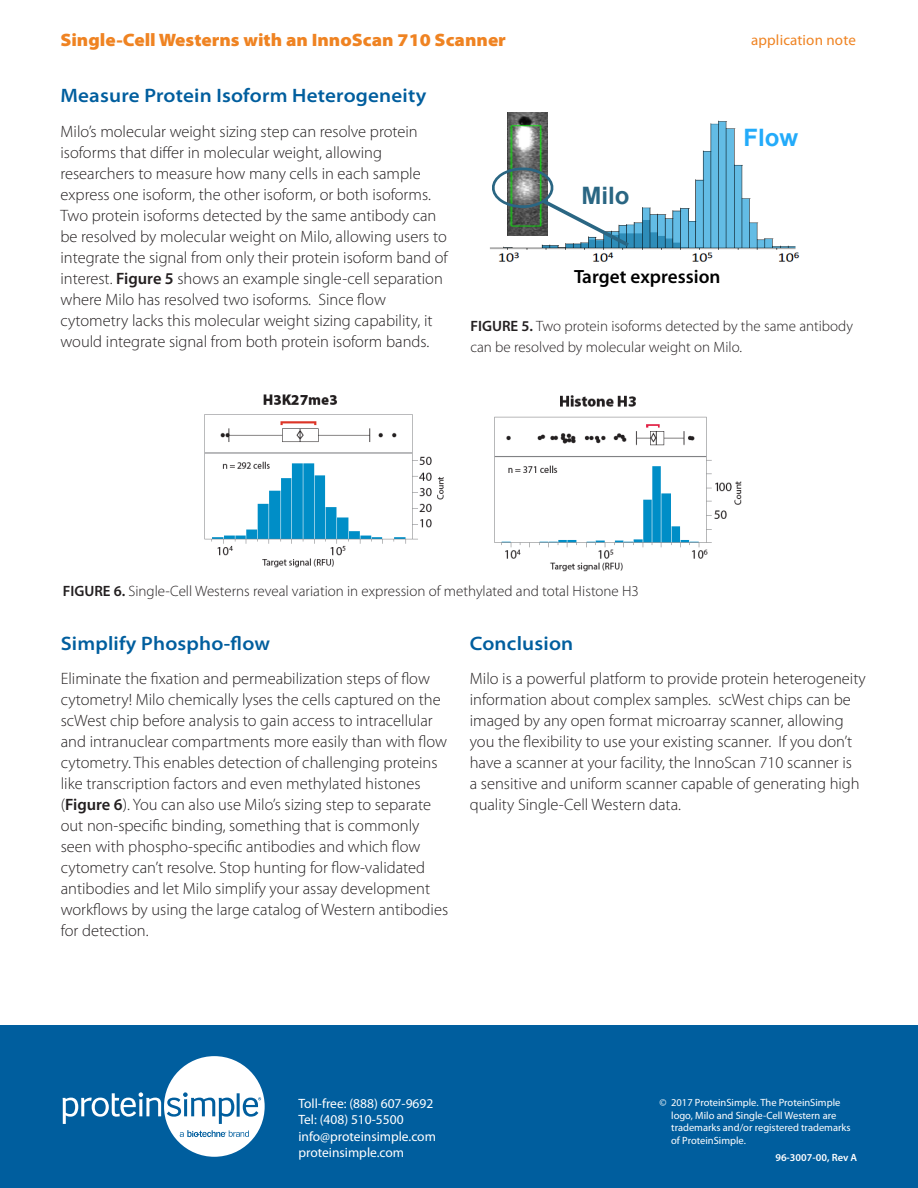
<style>
.page{position:relative;width:918px;height:1188px;background:#fff}
.page>*{position:absolute;margin:0;border:0;box-sizing:border-box;transform-origin:0 0}
.t1{font:700 24px "Arial";color:#23abfa}
.t2{font:700 24px "Arial";color:#2a6683}
.body{font:600 semi-expanded 19.5px "Myriad Pro";letter-spacing:.01em;color:#005e9e}
.t3{font:600 19.2px "Myriad Pro";color:#000}
.t4{font:900 semi-expanded 18px "Myriad Pro";color:#ef8322}
.body-2{font:300 16.5px/21px "Myriad Pro";color:#231f20}
.body-3{font:300 15px/21px "Myriad Pro";color:#231f20}
.t5{font:15px "Myriad Pro";letter-spacing:.01em;color:#ef8322}
.address{font:13.5px "Myriad Pro";color:#fff}
.t6{font:10.5px/12.6px "Myriad Pro";color:#fff}
.t7{font:600 10.5px "Myriad Pro";color:#fff}
.s1{font-weight:600}
</style>
<div class="page">
<div style="left:0;top:1025px;width:918px;height:163px;background:#005e9e"></div>
<svg style="left:63px;top:1056px;width:202px;height:101px"></svg>
<img style="left:490px;top:120px;width:310px;height:142px">
<svg style="left:490px;top:112px;width:180px;height:136px"></svg>
<img style="left:204px;top:394px;width:240px;height:174px">
<img style="left:494px;top:395px;width:248px;height:177px">
<p class="t4" style="left:60px;top:30px;width:447px">Single-Cell Westerns with an InnoScan 710 Scanner</p>
<p class="t5" style="left:751px;top:31px;width:106px">application note</p>
<p class="body" style="left:60px;top:85px;width:367px">Measure Protein Isoform Heterogeneity</p>
<p class="body-2" style="left:60px;top:121px;width:389px">Milo’s molecular weight sizing step can resolve protein isoforms that differ in molecular weight, allowing researchers to measure how many cells in each sample express one isoform, the other isoform, or both isoforms.<br>Two protein isoforms detected by the same antibody can be resolved by molecular weight on Milo, allowing users to integrate the signal from only their protein isoform band of interest. <span class="s1">Figure 5</span> shows an example single-cell separation where Milo has resolved two isoforms. Since flow cytometry lacks this molecular weight sizing capability, it would integrate signal from both protein isoform bands.</p>
<p class="t2" style="left:582px;top:179px;width:49px">Milo</p>
<p class="t1" style="left:744px;top:122px;width:56px">Flow</p>
<p class="t3" style="left:574px;top:264px;width:148px">Target expression</p>
<p class="body-3" style="left:470px;top:315px;width:384px"><span class="s1">FIGURE 5.</span> Two protein isoforms detected by the same antibody can be resolved by molecular weight on Milo.</p>
<p class="body-3" style="left:63px;top:581px;width:578px"><span class="s1">FIGURE 6.</span> Single-Cell Westerns reveal variation in expression of methylated and total Histone H3</p>
<p class="body" style="left:61px;top:633px;width:211px">Simplify Phospho-flow</p>
<p class="body-2" style="left:61px;top:668px;width:389px">Eliminate the fixation and permeabilization steps of flow cytometry! Milo chemically lyses the cells captured on the scWest chip before analysis to gain access to intracellular and intranuclear compartments more easily than with flow cytometry. This enables detection of challenging proteins like transcription factors and even methylated histones (<span class="s1">Figure 6</span>). You can also use Milo’s sizing step to separate out non-specific binding, something that is commonly seen with phospho-specific antibodies and which flow cytometry can’t resolve. Stop hunting for flow-validated antibodies and let Milo simplify your assay development workflows by using the large catalog of Western antibodies for detection.</p>
<p class="body" style="left:470px;top:633px;width:105px">Conclusion</p>
<p class="body-2" style="left:470px;top:668px;width:398px">Milo is a powerful platform to provide protein heterogeneity information about complex samples. scWest chips can be imaged by any open format microarray scanner, allowing you the flexibility to use your existing scanner. If you don’t have a scanner at your facility, the InnoScan 710 scanner is<br>a sensitive and uniform scanner capable of generating high quality Single-Cell Western data.</p>
<p class="address" style="left:298px;top:1095px;width:137px">Toll-free: (888) 607-9692</p>
<p class="address" style="left:298px;top:1111px;width:107px">Tel: (408) 510-5500</p>
<p class="address" style="left:298px;top:1128px;width:139px">info@proteinsimple.com</p>
<p class="address" style="left:298px;top:1144px;width:107px">proteinsimple.com</p>
<p class="t6" style="left:671px;top:1096px;width:181px;text-indent:-12px">© 2017 ProteinSimple. The ProteinSimple logo, Milo and Single-Cell Western are trademarks and/or registered trademarks of ProteinSimple.</p>
<p class="t7" style="left:775px;top:1150px;width:83px">96-3007-00, Rev A</p>
</div>
